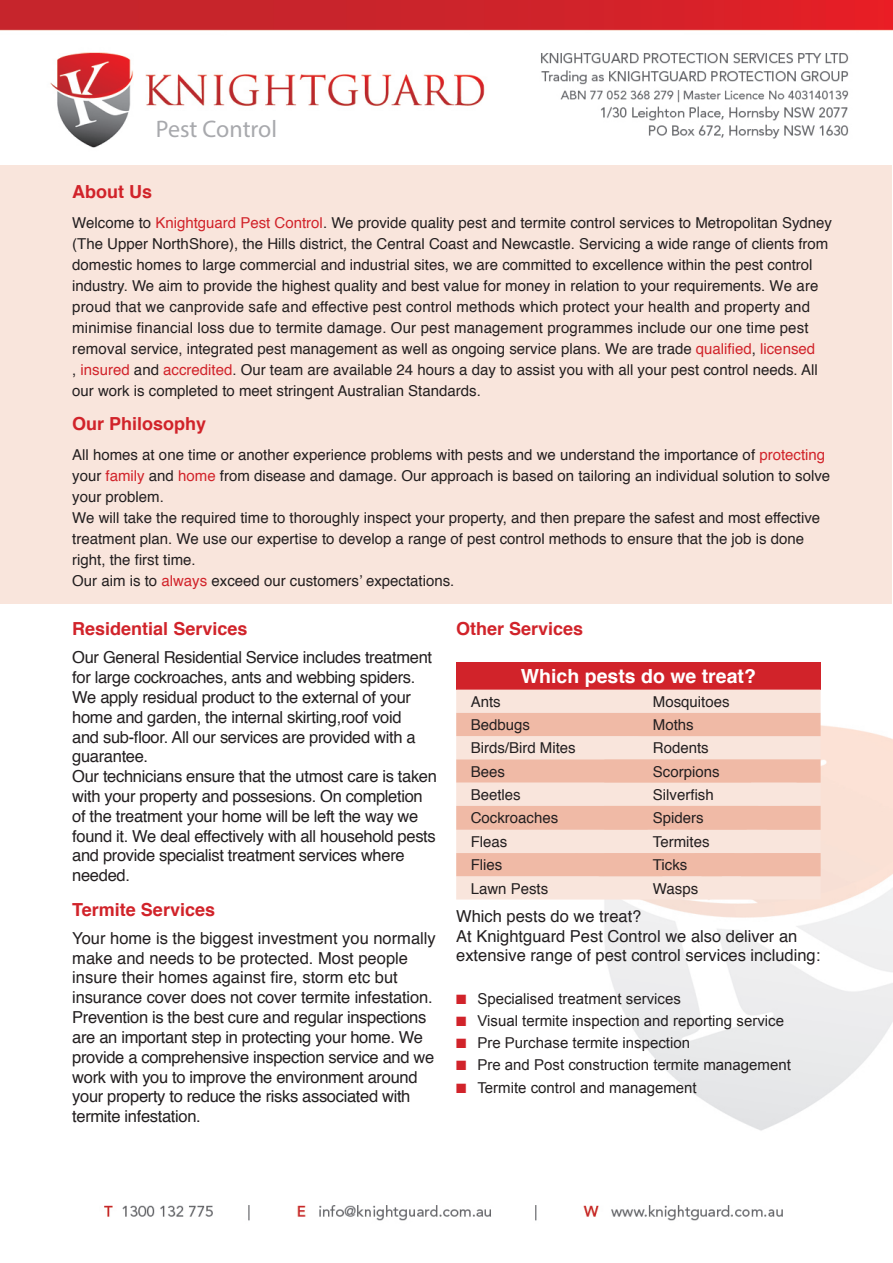
<style>
.page{position:relative;width:893px;height:1263px;background:#fff}
.page>*{position:absolute;margin:0;border:0;box-sizing:border-box;transform-origin:0 0}
.table_head{font:24px "Myriad Pro";color:#a8a9ad}
.table_head-2{font:700 19.5px "Helvetica";color:#fff}
.Head{font:700 18px "Helvetica";color:#d1232a}
.Text{font:16.5px/19.8px "Helvetica";letter-spacing:-.02em;color:#231f20}
.Text-2{font:16.5px/19.8px "Helvetica";color:#231f20}
.Text_intro{font:15px/21px "Helvetica";color:#231f20}
.t1{font:15px "Arial";color:#231f20}
.Table_text{font:15px "Helvetica";color:#231f20}
.s1{color:#d1232a}
</style>
<div class="page">
<img style="left:0;top:0;width:893px;height:1221px">
<div style="left:1px;top:166px;width:891px;height:438px;background:#f9e5dc"></div>
<div style="left:456px;top:662px;width:365px;height:28px;background:#d1232a"></div>
<div style="left:456px;top:690px;width:365px;height:209px;background:#f9e5dc"></div>
<svg style="left:456px;top:713px;width:365px;height:163px;background:#f3ccbd"></svg>
<p class="table_head" style="left:156px;top:114px;width:123px">Pest Control</p>
<p class="Head" style="left:72px;top:178px;width:81px">About Us</p>
<p class="Text_intro" style="left:72px;top:213px;width:761px">Welcome to <span class="s1">Knightguard Pest Control</span>. We provide quality pest and termite control services to Metropolitan Sydney (The Upper NorthShore), the Hills district, the Central Coast and Newcastle. Servicing a wide range of clients from domestic homes to large commercial and industrial sites, we are committed to excellence within the pest control industry. We aim to provide the highest quality and best value for money in relation to your requirements. We are proud that we canprovide safe and effective pest control methods which protect your health and property and minimise financial loss due to termite damage. Our pest management programmes include our one time pest removal service, integrated pest management as well as ongoing service plans. We are trade <span class="s1">qualified</span>, <span class="s1">licensed<br></span>, <span class="s1">insured</span> and <span class="s1">accredited</span>. Our team are available 24 hours a day to assist you with all your pest control needs. All our work is completed to meet stringent Australian Standards.</p>
<p class="Head" style="left:72px;top:409px;width:136px">Our Philosophy</p>
<p class="Text_intro" style="left:72px;top:445px;width:759px">All homes at one time or another experience problems with pests and we understand the importance of <span class="s1">protecting </span>your <span class="s1">family</span> and <span class="s1">home</span> from disease and damage. Our approach is based on tailoring an individual solution to solve your problem.</p>
<p class="Text_intro" style="left:72px;top:508px;width:749px">We will take the required time to thoroughly inspect your property, and then prepare the safest and most effective treatment plan. We use our expertise to develop a range of pest control methods to ensure that the job is done right, the first time.</p>
<p class="Text_intro" style="left:72px;top:571px;width:384px">Our aim is to <span class="s1">always</span> exceed our customers’ expectations.</p>
<p class="Head" style="left:72px;top:614px;width:177px">Residential Services</p>
<p class="Text" style="left:72px;top:648px;width:361px">Our General Residential Service includes treatment for large cockroaches, ants and webbing spiders.<br>We apply residual product to the external of your home and garden, the internal skirting,roof void and sub-floor. All our services are provided with a guarantee.</p>
<p class="Text" style="left:72px;top:767px;width:366px">Our technicians ensure that the utmost care is taken with your property and possesions. On completion of the treatment your home will be left the way we found it. We deal effectively with all household pests and provide specialist treatment services where needed.</p>
<p class="Head" style="left:72px;top:895px;width:144px">Termite Services</p>
<p class="Text-2" style="left:72px;top:929px;width:365px">Your home is the biggest investment you normally make and needs to be protected. Most people insure their homes against fire, storm etc but</p>
<p class="Text" style="left:72px;top:988px;width:362px">insurance cover does not cover termite infestation.</p>
<p class="Text" style="left:72px;top:1008px;width:363px">Prevention is the best cure and regular inspections are an important step in protecting your home. We provide a comprehensive inspection service and we work with you to improve the environment around your property to reduce the risks associated with termite infestation.</p>
<p class="Head" style="left:456px;top:614px;width:129px">Other Services</p>
<p class="table_head-2" style="left:521px;top:660px;width:237px">Which pests do we treat?</p>
<p class="Table_text" style="left:471px;top:690px;width:32px">Ants</p>
<p class="Table_text" style="left:653px;top:690px;width:78px">Mosquitoes</p>
<p class="Table_text" style="left:471px;top:713px;width:61px">Bedbugs</p>
<p class="Table_text" style="left:653px;top:713px;width:42px">Moths</p>
<p class="Table_text" style="left:471px;top:736px;width:107px">Birds/Bird Mites</p>
<p class="Table_text" style="left:653px;top:736px;width:57px">Rodents</p>
<p class="Table_text" style="left:471px;top:760px;width:36px">Bees</p>
<p class="Table_text" style="left:653px;top:760px;width:68px">Scorpions</p>
<p class="Table_text" style="left:471px;top:783px;width:52px">Beetles</p>
<p class="Table_text" style="left:653px;top:783px;width:62px">Silverfish</p>
<p class="Table_text" style="left:471px;top:806px;width:89px">Cockroaches</p>
<p class="Table_text" style="left:653px;top:806px;width:52px">Spiders</p>
<p class="Table_text" style="left:471px;top:830px;width:38px">Fleas</p>
<p class="Table_text" style="left:653px;top:830px;width:58px">Termites</p>
<p class="Table_text" style="left:471px;top:853px;width:33px">Flies</p>
<p class="Table_text" style="left:653px;top:853px;width:36px">Ticks</p>
<p class="Table_text" style="left:471px;top:877px;width:79px">Lawn Pests</p>
<p class="Table_text" style="left:653px;top:877px;width:47px">Wasps</p>
<p class="Text-2" style="left:456px;top:907px;width:187px">Which pests do we treat?</p>
<p class="Text-2" style="left:456px;top:926px;width:366px">At Knightguard Pest Control we also deliver an extensive range of pest control services including:</p>
<p class="t1" style="left:456px;top:990px;width:226px"><span class="s1">■</span> Specialised treatment services</p>
<p class="t1" style="left:456px;top:1012px;width:329px"><span class="s1">■</span> Visual termite inspection and reporting service</p>
<p class="t1" style="left:456px;top:1034px;width:235px"><span class="s1">■</span> Pre Purchase termite inspection</p>
<p class="t1" style="left:456px;top:1056px;width:336px"><span class="s1">■</span> Pre and Post construction termite management</p>
<p class="t1" style="left:456px;top:1079px;width:242px"><span class="s1">■</span> Termite control and management</p>
</div>
